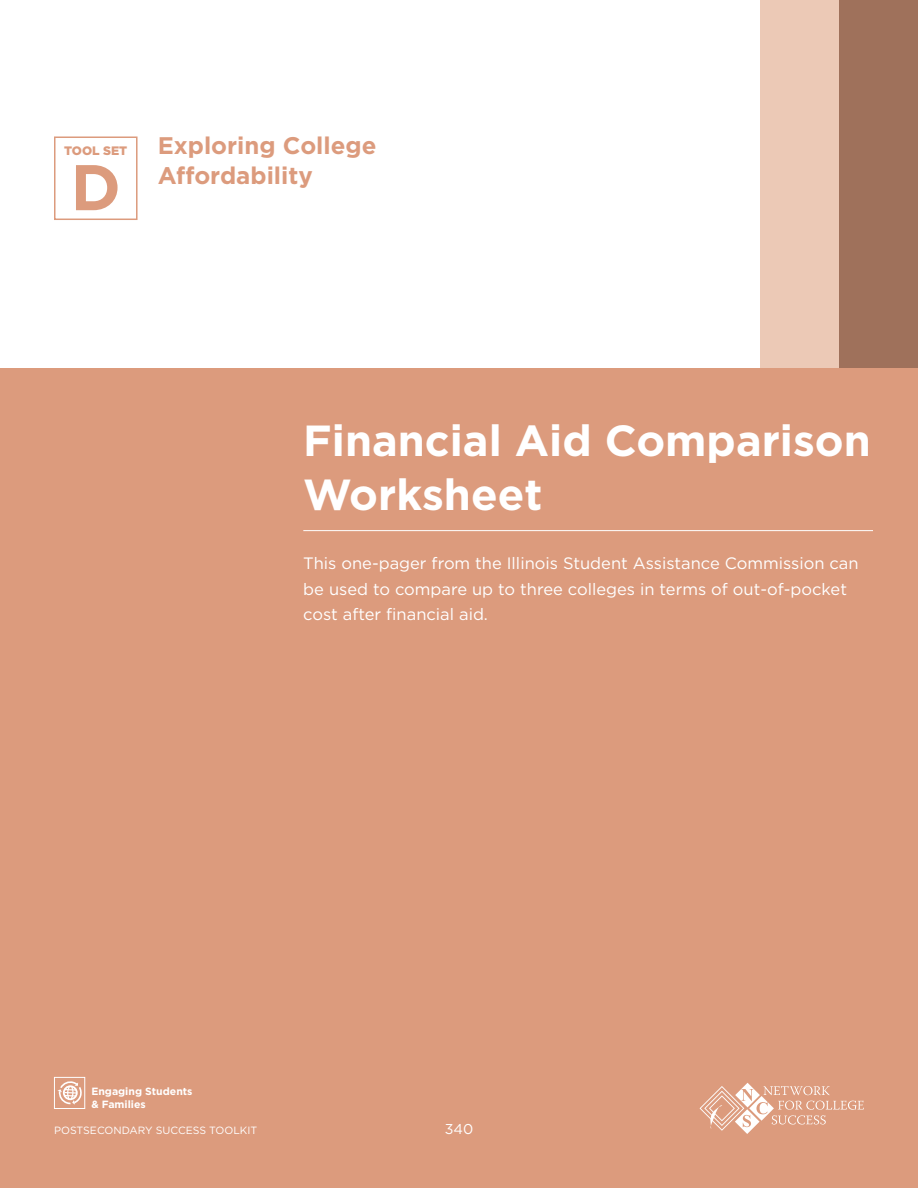
<style>
.page{position:relative;width:918px;height:1188px;background:#fff}
.page>*{position:absolute;margin:0;border:0;box-sizing:border-box;transform-origin:0 0}
.t1{font:700 64.35px "Gotham";color:#dc9b7d}
.t2{font:700 43.5px/54px "Gotham";color:#fff}
.t3{font:700 24px/30px "Gotham";color:#dc9b7d}
.t4{font:16.5px/25.5px "Gotham";color:#fff}
.t5{font:14.25px "Gotham";color:#fff}
.t6{font:900 12.3px "Gotham";color:#dc9b7d}
.t7{font:10.5px "Gotham";color:#fff}
.t8{font:700 10.5px/12.6px "Gotham";color:#fff}
</style>
<div class="page">
<div style="left:0;top:368px;width:918px;height:820px;background:#dc9b7d"></div>
<svg style="left:700px;top:1083px;width:164px;height:51px"></svg>
<svg style="left:57px;top:1081px;width:25px;height:24px"></svg>
<div style="left:54px;top:1077px;width:31px;height:32px;border:1px solid #fff"></div>
<div style="left:760px;top:0;width:79px;height:368px;background:#ecc9b6"></div>
<div style="left:839px;top:0;width:79px;height:368px;background:#9f715b"></div>
<div style="left:54px;top:136px;width:84px;height:84px;border:2px solid #dc9b7d"></div>
<hr style="left:303px;top:530px;width:570px;height:1px;background:#fff">
<p class="t6" style="left:64px;top:144px;width:65px">TOOL SET</p>
<h1 class="t1" style="left:71px;top:150px;width:52px">D</h1>
<h3 class="t3" style="left:158px;top:130px;width:220px">Exploring College<br>Affordability</h3>
<h2 class="t2" style="left:303px;top:413px;width:569px">Financial Aid Comparison<br>Worksheet</h2>
<p class="t4" style="left:303px;top:551px;width:557px">This one-pager from the Illinois Student Assistance Commission can be used to compare up to three colleges in terms of out-of-pocket cost after financial aid.</p>
<p class="t8" style="left:91px;top:1085px;width:103px">Engaging Students &amp; Families</p>
<p class="t7" style="left:54px;top:1124px;width:205px">POSTSECONDARY SUCCESS TOOLKIT</p>
<p class="t5" style="left:445px;top:1121px;width:30px">340</p>
</div>
